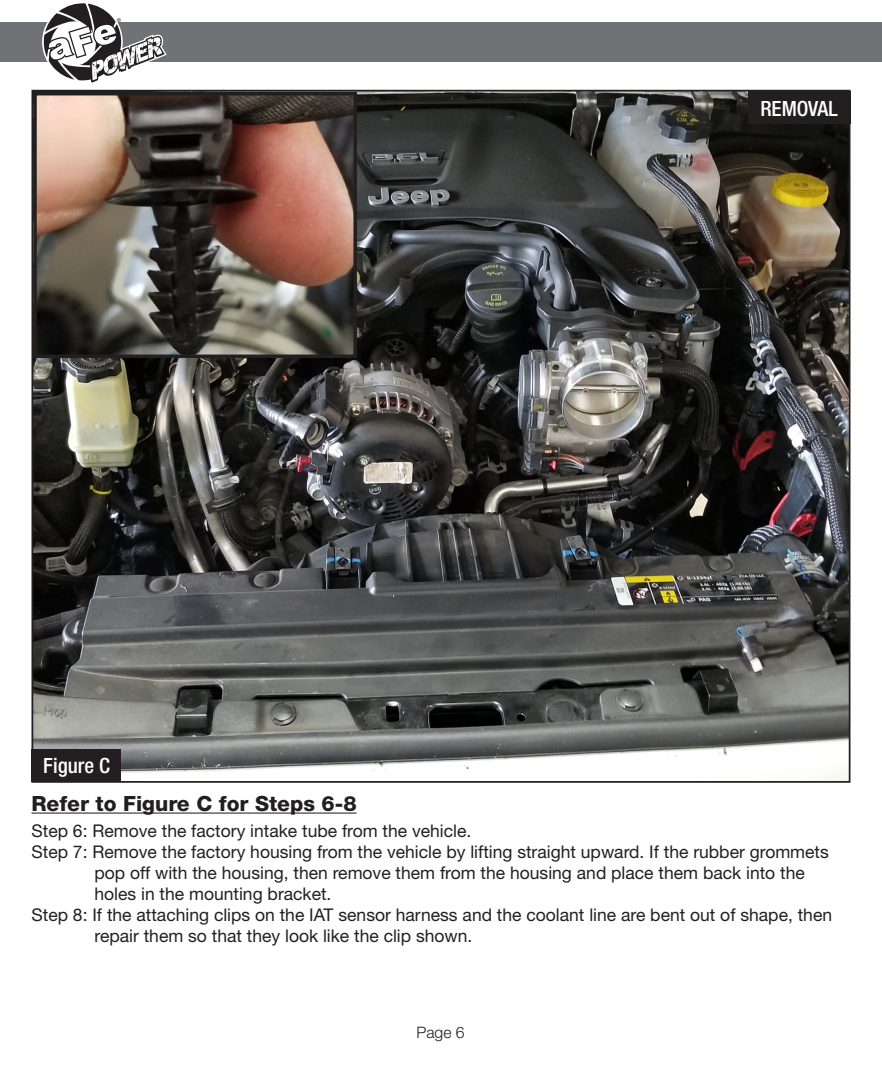
<style>
.page{position:relative;width:882px;height:1071px;background:#fff}
.page>*{position:absolute;margin:0;border:0;box-sizing:border-box;transform-origin:0 0}
.t1{font:800 21px "Helvetica Neue";color:#231f20}
.t2{font:500 condensed 21px "Helvetica Neue";color:#fff}
.t3{font:17.5px "Helvetica Neue";color:#231f20}
.t4{font:300 15.75px "Helvetica Neue";color:#231f20}
.t5{font:8.75px "Myriad";color:#231f20}
</style>
<div class="page">
<div style="left:0;top:23px;width:882px;height:39px;background:#717275"></div>
<svg style="left:43px;top:3px;width:124px;height:80px"></svg>
<hr style="left:32px;top:813px;width:325px;height:1px;background:#231f20">
<img style="left:35px;top:93px;width:812px;height:687px">
<div style="left:32px;top:749px;width:89px;height:33px;background:#231f20"></div>
<div style="left:748px;top:91px;width:102px;height:33px;background:#231f20"></div>
<img style="left:38px;top:97px;width:314px;height:256px">
<div style="left:33px;top:92px;width:324px;height:266px;border:4px solid #231f20"></div>
<p class="t5" style="left:117px;top:17px;width:6px">®</p>
<p class="t2" style="left:43px;top:753px;width:68px">Figure C</p>
<p class="t1" style="left:32px;top:791px;width:327px">Refer to Figure C for Steps 6-8</p>
<p class="t2" style="left:773px;top:93px;width:67px">INSTALL</p>
<p class="t2" style="left:760px;top:96px;width:79px">REMOVAL</p>
<p class="t3" style="left:32px;top:821px;width:441px">Step 6: Remove the factory intake tube from the vehicle.</p>
<p class="t3" style="left:32px;top:842px;width:799px">Step 7: Remove the factory housing from the vehicle by lifting straight upward. If the rubber grommets</p>
<p class="t3" style="left:94px;top:863px;width:712px">pop off with the housing, then remove them from the housing and place them back into the</p>
<p class="t3" style="left:94px;top:884px;width:238px">holes in the mounting bracket.</p>
<p class="t3" style="left:32px;top:905px;width:802px">Step 8: If the attaching clips on the IAT sensor harness and the coolant line are bent out of shape, then</p>
<p class="t3" style="left:94px;top:926px;width:379px">repair them so that they look like the clip shown.</p>
<p class="t4" style="left:416px;top:1023px;width:50px">Page 6</p>
</div>
